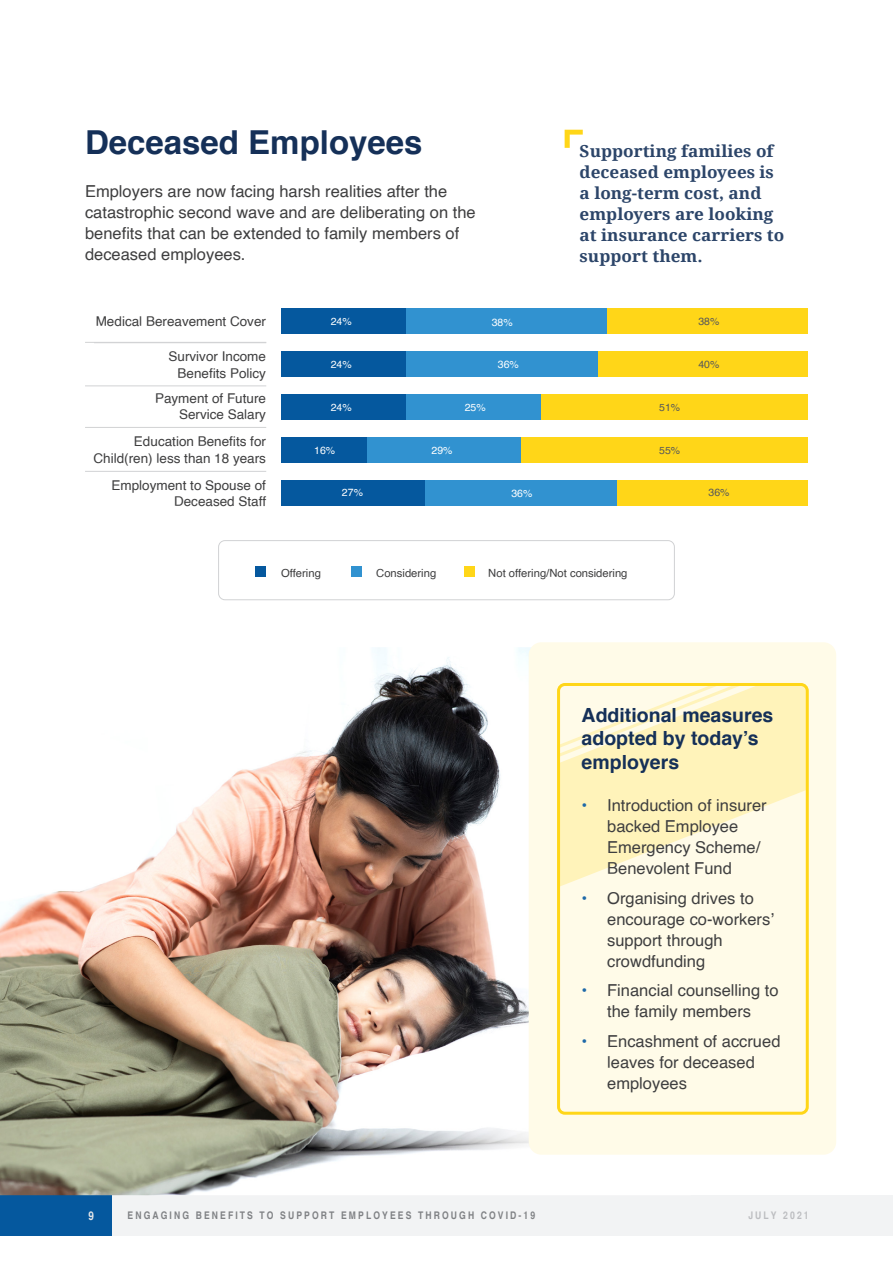
<style>
.page{position:relative;width:893px;height:1263px;background:#fff}
.page>*{position:absolute;margin:0;border:0;box-sizing:border-box;transform-origin:0 0}
.Heading_01{font:700 33px "Helvetica";color:#153058}
.Heading_03{font:700 19.5px/23.4px "Helvetica";color:#153058}
.Body{font:16.5px/21px "Helvetica";color:#3e3e3f}
.Body-2{font:700 16.5px/21px "Droid Serif";color:#2c4569;scale:1.04 1}
.Body-3{font:13.5px/16.2px "Helvetica";color:#3e3e3f;text-align:right}
.t1{font:700 condensed 12px "Helvetica";color:#e6e7e9}
.Body-4{font:11.25px "Helvetica";color:#3e3e3f}
.t2{font:700 condensed 10.5px "Helvetica";letter-spacing:.2em;color:#808285}
.Body-5{font:10.5px "Helvetica";color:#fff}
.Body-6{font:10.5px "Helvetica";color:#57585a}
.t3{font:700 condensed 10.5px "Helvetica";letter-spacing:.2em;color:#bcbdc0}
.s1{color:#1e69a8}
</style>
<div class="page">
<div style="left:111px;top:1195px;width:782px;height:40px;background:#f2f3f4"></div>
<div style="left:0;top:1195px;width:111px;height:40px;background:#05589e"></div>
<img style="left:0;top:647px;width:531px;height:548px">
<div style="left:529px;top:642px;width:307px;height:513px;background:#fffbe8;border-radius:13px"></div>
<svg style="left:565px;top:130px;width:18px;height:18px"></svg>
<div style="left:255px;top:567px;width:11px;height:10px;background:#05589e"></div>
<div style="left:351px;top:567px;width:10px;height:10px;background:#3192d0"></div>
<div style="left:464px;top:567px;width:11px;height:10px;background:#ffd618"></div>
<div style="left:218px;top:540px;width:457px;height:60px;border:1px solid #d1d2d4;border-radius:6px"></div>
<div style="left:281px;top:309px;width:125px;height:25px;background:#05589e"></div>
<div style="left:406px;top:309px;width:201px;height:25px;background:#3192d0"></div>
<div style="left:607px;top:309px;width:201px;height:25px;background:#ffd618"></div>
<div style="left:281px;top:351px;width:125px;height:26px;background:#05589e"></div>
<div style="left:406px;top:351px;width:193px;height:26px;background:#3192d0"></div>
<div style="left:599px;top:351px;width:209px;height:26px;background:#ffd618"></div>
<div style="left:281px;top:394px;width:125px;height:26px;background:#05589e"></div>
<div style="left:406px;top:394px;width:135px;height:26px;background:#3192d0"></div>
<div style="left:541px;top:394px;width:267px;height:26px;background:#ffd618"></div>
<div style="left:281px;top:437px;width:87px;height:26px;background:#05589e"></div>
<div style="left:368px;top:437px;width:154px;height:26px;background:#3192d0"></div>
<div style="left:522px;top:437px;width:286px;height:26px;background:#ffd618"></div>
<div style="left:281px;top:480px;width:144px;height:26px;background:#05589e"></div>
<div style="left:425px;top:480px;width:193px;height:26px;background:#3192d0"></div>
<div style="left:618px;top:480px;width:190px;height:26px;background:#ffd618"></div>
<hr style="left:85px;top:342px;width:181px;height:1px;background:#d1d2d4">
<hr style="left:85px;top:386px;width:181px;height:1px;background:#d1d2d4">
<hr style="left:85px;top:427px;width:181px;height:1px;background:#d1d2d4">
<hr style="left:85px;top:471px;width:181px;height:1px;background:#d1d2d4">
<svg style="left:561px;top:687px;width:244px;height:199px;fill:#fff3ba"></svg>
<div style="left:557px;top:683px;width:252px;height:432px;border:3px solid #ffd618;border-radius:6px"></div>
<p class="Heading_01" style="left:85px;top:116px;width:339px">Deceased Employees</p>
<p class="Body" style="left:85px;top:181px;width:392px">Employers are now facing harsh realities after the catastrophic second wave and are deliberating on the benefits that can be extended to family members of deceased employees.</p>
<p class="Body-2" style="left:580px;top:140px;width:198px">Supporting families of deceased employees is a long-term cost, and employers are looking at insurance carriers to support them.</p>
<p class="Body-3" style="left:96px;top:314px;width:172px">Medical Bereavement Cover</p>
<p class="Body-3" style="left:169px;top:349px;width:99px">Survivor Income<br>Benefits Policy</p>
<p class="Body-3" style="left:155px;top:390px;width:113px">Payment of Future<br>Service Salary</p>
<p class="Body-3" style="left:93px;top:434px;width:174px">Education Benefits for<br>Child(ren) less than 18 years</p>
<p class="Body-3" style="left:111px;top:477px;width:156px">Employment to Spouse of<br>Deceased Staff</p>
<p class="Body-5" style="left:331px;top:313px;width:23px">24%</p>
<p class="Body-5" style="left:331px;top:356px;width:23px">24%</p>
<p class="Body-5" style="left:498px;top:356px;width:23px">36%</p>
<p class="Body-5" style="left:331px;top:399px;width:23px">24%</p>
<p class="Body-5" style="left:314px;top:442px;width:23px">16%</p>
<p class="Body-5" style="left:342px;top:485px;width:23px">27%</p>
<p class="Body-5" style="left:492px;top:314px;width:23px">38%</p>
<p class="Body-5" style="left:465px;top:399px;width:23px">25%</p>
<p class="Body-5" style="left:432px;top:442px;width:23px">29%</p>
<p class="Body-5" style="left:511px;top:485px;width:23px">36%</p>
<p class="Body-6" style="left:659px;top:399px;width:23px">51%</p>
<p class="Body-6" style="left:659px;top:442px;width:23px">55%</p>
<p class="Body-6" style="left:698px;top:313px;width:23px">38%</p>
<p class="Body-6" style="left:698px;top:356px;width:23px">40%</p>
<p class="Body-6" style="left:708px;top:485px;width:23px">36%</p>
<p class="Body-4" style="left:281px;top:565px;width:41px">Offering</p>
<p class="Body-4" style="left:376px;top:565px;width:62px">Considering</p>
<p class="Body-4" style="left:488px;top:565px;width:141px">Not offering/Not considering</p>
<p class="Heading_03" style="left:582px;top:704px;width:193px">Additional measures adopted by today’s employers</p>
<p class="Body" style="left:607px;top:795px;width:161px;text-indent:-26px"><span class="s1">•</span> Introduction of insurer backed Employee<br>Emergency Scheme/<br>Benevolent Fund</p>
<p class="Body" style="left:607px;top:888px;width:168px;text-indent:-26px"><span class="s1">•</span> Organising drives to encourage co-workers’ support through crowdfunding</p>
<p class="Body" style="left:582px;top:980px;width:198px;text-align:center"><span class="s1">•</span> Financial counselling to the family members</p>
<p class="Body" style="left:607px;top:1031px;width:175px;text-indent:-26px"><span class="s1">•</span> Encashment of accrued leaves for deceased employees</p>
<p class="t1" style="left:88px;top:1208px;width:7px">9</p>
<p class="t2" style="left:128px;top:1209px;width:409px">ENGAGING BENEFITS TO SUPPORT EMPLOYEES THROUGH COVID-19</p>
<p class="t3" style="left:748px;top:1209px;width:62px">JULY 2021</p>
</div>
